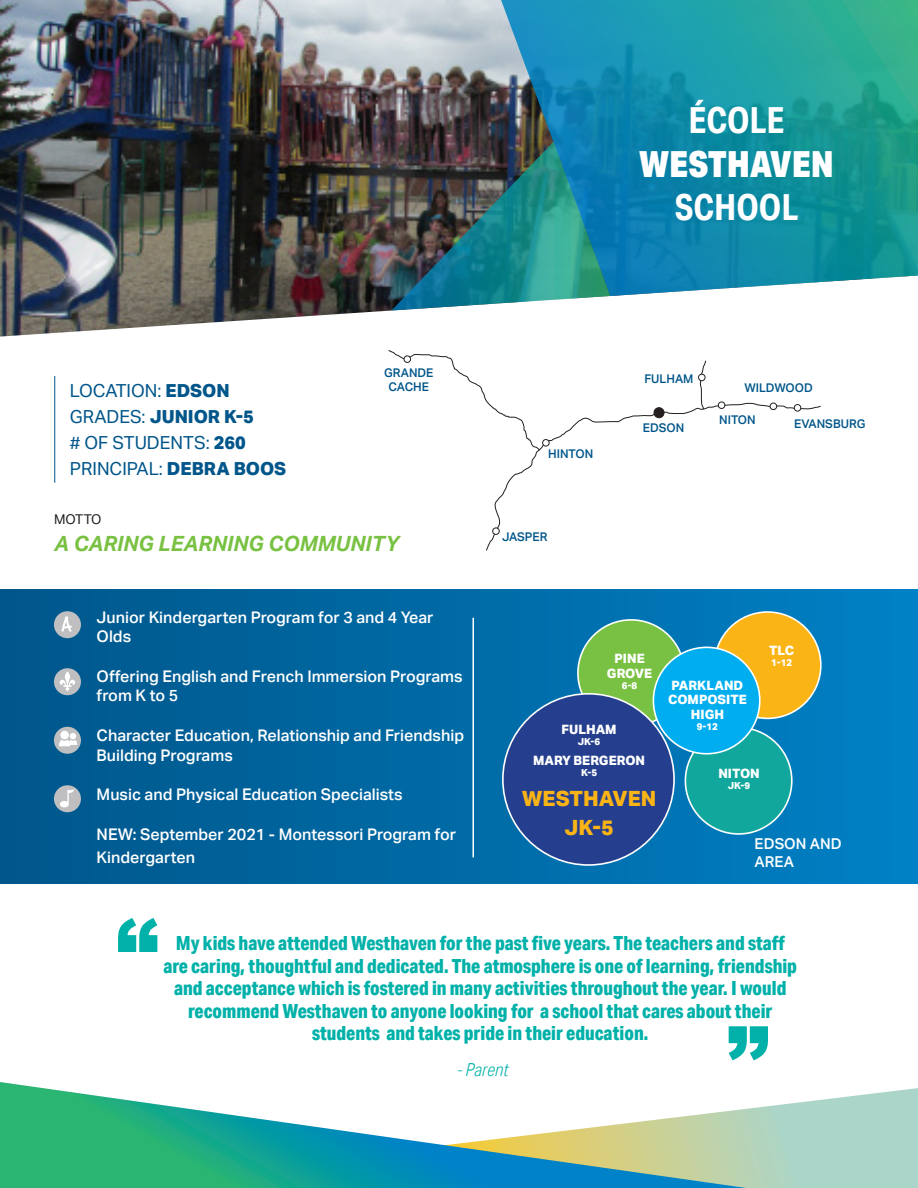
<style>
.page{position:relative;width:918px;height:1188px;background:#fff}
.page>*{position:absolute;margin:0;border:0;box-sizing:border-box;transform-origin:0 0}
.t1{font:700 36px "Aktiv Grotesk Cd";color:#fff}
.t2{font:900 36px "Aktiv Grotesk Cd";color:#fff}
.t3{font:italic 700 21px "Aktiv Grotesk";color:#79c142}
.BODY_TITLE{font:800 21px "Aktiv Grotesk";color:#fbb416}
.t4{font:800 19.5px/22.5px "Aktiv Grotesk Cd";color:#00b1a9;text-align:center}
.t5{font:18px "Aktiv Grotesk";color:#00568a}
.t6{font:800 18px "Aktiv Grotesk";color:#00568a}
.t7{font:italic 300 18px "Aktiv Grotesk Cd";color:#00b1a9}
.t8{font:500 16.05px/19.5px "Aktiv Grotesk";color:#fff}
.BODY_TITLE-2{font:500 15px "Aktiv Grotesk";color:#fff}
.t9{font:13.5px "Aktiv Grotesk";letter-spacing:-.02em;color:#231f20}
.BODY_TITLE-3{font:800 12.9px/14.5px "Aktiv Grotesk";color:#fff;text-align:center}
.BODY_TITLE-4{font:500 12.9px "Aktiv Grotesk";color:#fff}
.BODY_TITLE-5{font:500 12px/13.5px "Aktiv Grotesk";color:#00568a;text-align:center}
.BODY_TITLE-6{font:800 9.6px "Aktiv Grotesk";color:#fff}
.BODY_TITLE-7{font:500 9.6px "Aktiv Grotesk";color:#fff}
.s1{font-weight:800}
.s2{font-weight:400}
</style>
<div class="page">
<div style="left:0;top:589px;width:918px;height:294px;background:linear-gradient(to right,#005689,#0583c6)"></div>
<svg style="left:388px;top:350px;width:433px;height:201px"></svg>
<div style="left:492px;top:528px;width:8px;height:7px;border:1px solid #231f20;border-radius:50%"></div>
<div style="left:404px;top:356px;width:7px;height:6px;background:#fff;border-radius:50%"></div>
<div style="left:404px;top:356px;width:7px;height:7px;border:1px solid #231f20;border-radius:50%"></div>
<div style="left:699px;top:374px;width:6px;height:7px;background:#fff;border-radius:50%"></div>
<div style="left:698px;top:374px;width:7px;height:7px;border:1px solid #231f20;border-radius:50%"></div>
<hr style="left:472px;top:618px;width:2px;height:239px;background:#fff">
<svg style="left:746px;top:1088px;width:172px;height:100px;background:#b5d9cb"></svg>
<img style="left:0;top:0;width:496px;height:337px">
<svg style="left:496px;top:0;width:422px;height:296px;background:#2195a4"></svg>
<img style="left:392px;top:142px;width:218px;height:168px">
<hr style="left:54px;top:376px;width:1px;height:107px;background:#00568a">
<div style="left:54px;top:727px;width:27px;height:27px;background:#bfbfc2;border-radius:50%"></div>
<svg style="left:59px;top:731px;width:18px;height:15px"></svg>
<svg style="left:0;top:1082px;width:746px;height:106px"></svg>
<div style="left:54px;top:668px;width:27px;height:27px;background:#bfbfc2;border-radius:50%"></div>
<svg style="left:60px;top:671px;width:15px;height:21px"></svg>
<div style="left:54px;top:611px;width:27px;height:27px;background:#bfbfc2;border-radius:50%"></div>
<svg style="left:61px;top:616px;width:11px;height:16px"></svg>
<svg style="left:118px;top:918px;width:39px;height:34px"></svg>
<svg style="left:729px;top:1026px;width:39px;height:34px"></svg>
<div style="left:54px;top:785px;width:27px;height:27px;background:#bfbfc2;border-radius:50%"></div>
<svg style="left:60px;top:789px;width:15px;height:18px"></svg>
<div style="left:714px;top:612px;width:107px;height:106px;background:#fbb416;border-radius:50%"></div>
<div style="left:685px;top:728px;width:107px;height:106px;background:#12a79d;border-radius:50%"></div>
<div style="left:578px;top:620px;width:106px;height:106px;background:#79c142;border-radius:50%"></div>
<div style="left:653px;top:647px;width:107px;height:107px;background:#00aeef;border-radius:50%"></div>
<div style="left:653px;top:647px;width:108px;height:108px;border:2px solid #fff;border-radius:50%"></div>
<div style="left:503px;top:694px;width:171px;height:171px;background:#253f8e;border-radius:50%"></div>
<p class="t1" style="left:689px;top:98px;width:98px">ÉCOLE</p>
<p class="t2" style="left:639px;top:141px;width:196px">WESTHAVEN</p>
<p class="t1" style="left:675px;top:185px;width:125px">SCHOOL</p>
<p class="BODY_TITLE-5" style="left:384px;top:366px;width:51px">GRANDE<br>CACHE</p>
<p class="t5" style="left:70px;top:380px;width:161px">LOCATION: <span class="s1">EDSON</span></p>
<p class="t6" style="left:70px;top:405px;width:186px"><span class="s2">GRADES:</span> JUNIOR K-5</p>
<p class="t5" style="left:70px;top:432px;width:177px"># OF STUDENTS: <span class="s1">260</span></p>
<p class="t5" style="left:70px;top:459px;width:218px">PRINCIPAL: <span class="s1">DEBRA BOOS</span></p>
<p class="t9" style="left:54px;top:512px;width:49px">MOTTO</p>
<p class="t3" style="left:54px;top:532px;width:346px">A CARING LEARNING COMMUNITY</p>
<p class="t8" style="left:97px;top:607px;width:338px">Junior Kindergarten Program for 3 and 4 Year<br>Olds</p>
<p class="t8" style="left:97px;top:667px;width:367px">Offering English and French Immersion Programs from K to 5</p>
<p class="t8" style="left:97px;top:726px;width:369px">Character Education, Relationship and Friendship<br>Building Programs</p>
<p class="t8" style="left:97px;top:785px;width:307px">Music and Physical Education Specialists</p>
<p class="t8" style="left:97px;top:823px;width:361px;line-height:22.5px">NEW: September 2021 - Montessori Program for<br>Kindergarten</p>
<p class="BODY_TITLE-5" style="left:548px;top:447px;width:47px">HINTON</p>
<p class="BODY_TITLE-5" style="left:502px;top:530px;width:47px">JASPER</p>
<p class="BODY_TITLE-5" style="left:644px;top:372px;width:51px">FULHAM</p>
<p class="BODY_TITLE-5" style="left:643px;top:421px;width:43px">EDSON</p>
<p class="BODY_TITLE-5" style="left:744px;top:381px;width:70px">WILDWOOD</p>
<p class="BODY_TITLE-5" style="left:719px;top:413px;width:38px">NITON</p>
<p class="BODY_TITLE-5" style="left:794px;top:417px;width:73px">EVANSBURG</p>
<p class="BODY_TITLE-3" style="left:615px;top:651px;width:32px">PINE</p>
<p class="BODY_TITLE-3" style="left:607px;top:666px;width:47px">GROVE</p>
<p class="BODY_TITLE-6" style="left:622px;top:680px;width:17px">6-8</p>
<p class="BODY_TITLE-3" style="left:668px;top:677px;width:80px">PARKLAND<br>COMPOSITE<br>HIGH</p>
<p class="BODY_TITLE-6" style="left:697px;top:720px;width:23px">9-12</p>
<p class="BODY_TITLE-4" style="left:730px;top:681px;width:25px">TLC</p>
<p class="BODY_TITLE-7" style="left:732px;top:695px;width:22px">1-12</p>
<p class="BODY_TITLE-3" style="left:561px;top:722px;width:57px">FULHAM</p>
<p class="BODY_TITLE-6" style="left:578px;top:736px;width:24px">JK-6</p>
<p class="BODY_TITLE-3" style="left:533px;top:752px;width:113px">MARY BERGERON</p>
<p class="BODY_TITLE-6" style="left:581px;top:766px;width:18px">K-5</p>
<p class="BODY_TITLE" style="left:522px;top:786px;width:136px">WESTHAVEN</p>
<p class="BODY_TITLE" style="left:565px;top:815px;width:50px">JK-5</p>
<p class="BODY_TITLE-3" style="left:718px;top:765px;width:43px">NITON</p>
<p class="BODY_TITLE-6" style="left:728px;top:779px;width:24px">JK-9</p>
<p class="BODY_TITLE-3" style="left:769px;top:643px;width:27px">TLC</p>
<p class="BODY_TITLE-6" style="left:771px;top:657px;width:23px">1-12</p>
<p class="BODY_TITLE-2" style="left:755px;top:835px;width:88px">EDSON AND</p>
<p class="BODY_TITLE-2" style="left:755px;top:853px;width:41px">AREA</p>
<p class="t4" style="left:163px;top:932px;width:635px">My kids have attended Westhaven for the past five years. The teachers and staff are caring, thoughtful and dedicated. The atmosphere is one of learning, friendship and acceptance which is fostered in many activities throughout the year. I would recommend Westhaven to anyone looking for a school that cares about their students and takes pride in their education.</p>
<p class="t7" style="left:457px;top:1060px;width:53px">- Parent</p>
</div>
